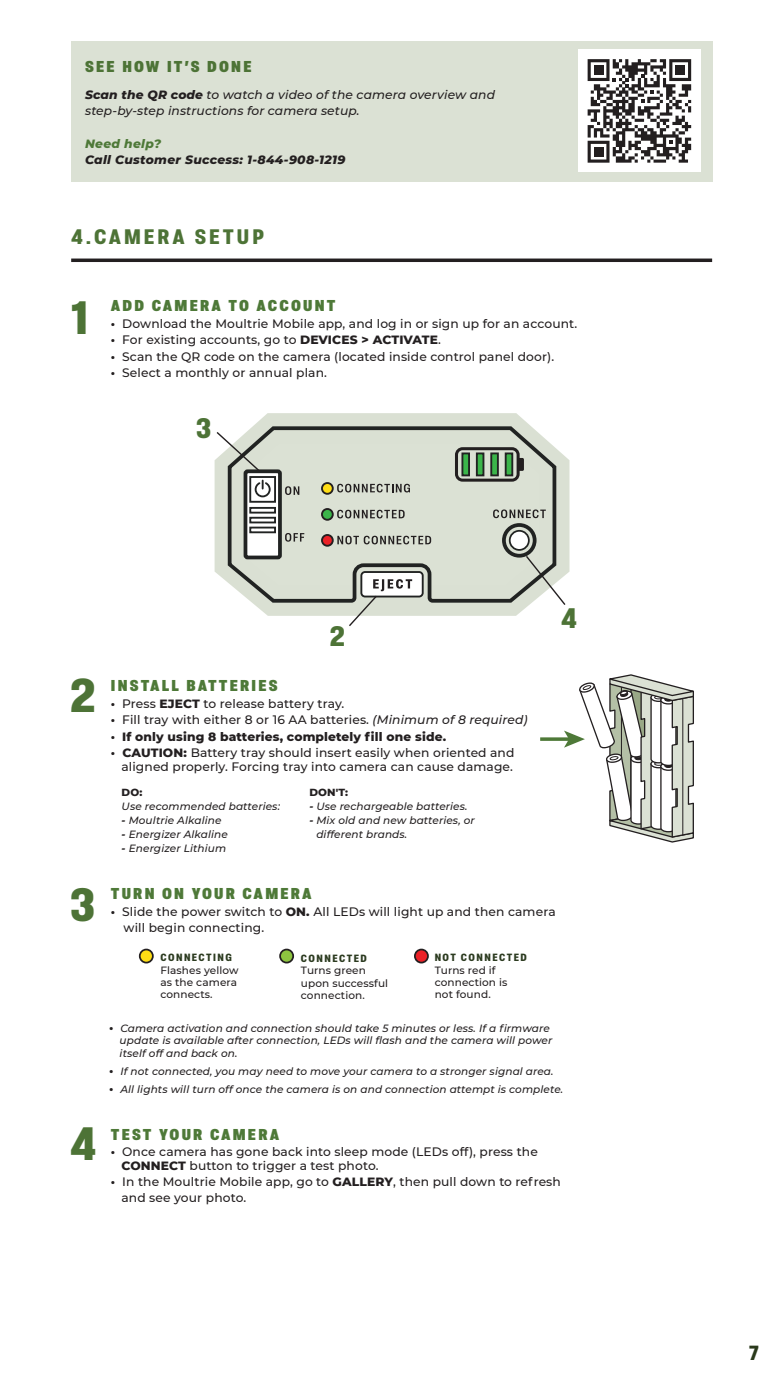
<style>
.page{position:relative;width:780px;height:1386px;background:#fff}
.page>*{position:absolute;margin:0;border:0;box-sizing:border-box;transform-origin:0 0}
.t1{font:900 semi-condensed 47.6px "Molde";color:#4d7336}
.t2{font:900 semi-condensed 46.73px "Molde";color:#4d7336}
.t3{font:900 semi-condensed 28.18px "Molde";color:#4d7336}
.t4{font:900 semi-condensed 21px "Molde";letter-spacing:.14em;color:#4d7336}
.t5{font:900 semi-condensed 20.47px "Molde";color:#2a391b;scale:.95 1}
.t6{font:800 semi-condensed 15.75px "Molde";letter-spacing:.14em;color:#4e7938}
.t7{font:800 semi-condensed 15.75px "Molde";letter-spacing:.14em;color:#4d7336}
.t8{font:500 12.25px/16.4px "Montserrat";letter-spacing:.01em;color:#231f20}
.t9{font:italic 500 12.25px/15.8px "Montserrat";letter-spacing:.01em;color:#231f20}
.t10{font:italic 800 12.25px "Montserrat";letter-spacing:.025em;color:#231f20}
.t11{font:italic 800 12.25px "Montserrat";letter-spacing:.025em;color:#4e7938}
.t12{font:italic 500 10.5px/12.2px "Montserrat";letter-spacing:.01em;color:#231f20}
.t13{font:500 10.5px/12.2px "Montserrat";letter-spacing:.01em;color:#231f20}
.t14{font:900 semi-condensed 10.5px "Molde";letter-spacing:.14em;color:#2c3b20}
.t15{font:800 10.5px "Montserrat";color:#231f20}
.s1{font-weight:800}
.s2{font-weight:700}
.s3{font-style:italic}
.s4{font-weight:700;font-style:normal;font-size:12.25px}
</style>
<div class="page">
<div style="left:71px;top:42px;width:641px;height:140px;background:#dbe1d4"></div>
<hr style="left:71px;top:259px;width:641px;height:3px;background:#231f20">
<div style="left:578px;top:50px;width:122px;height:122px;background:#fff"></div>
<svg style="left:587px;top:59px;width:104px;height:104px"></svg>
<div style="left:594px;top:65px;width:9px;height:10px;background:#231f20"></div>
<div style="left:675px;top:65px;width:10px;height:10px;background:#231f20"></div>
<div style="left:594px;top:147px;width:9px;height:9px;background:#231f20"></div>
<svg style="left:214px;top:413px;width:356px;height:203px"></svg>
<svg style="left:226px;top:423px;width:332px;height:182px;background:#cacfc4"></svg>
<svg style="left:285px;top:486px;width:14px;height:9px"></svg>
<svg style="left:285px;top:533px;width:19px;height:9px"></svg>
<svg style="left:493px;top:509px;width:53px;height:9px"></svg>
<div style="left:322px;top:483px;width:11px;height:11px;background:#fedd15;border-radius:50%"></div>
<div style="left:321px;top:482px;width:13px;height:13px;border:2px solid #231f20;border-radius:50%"></div>
<svg style="left:337px;top:484px;width:73px;height:8px"></svg>
<div style="left:322px;top:509px;width:11px;height:11px;background:#3bb54a;border-radius:50%"></div>
<div style="left:321px;top:508px;width:13px;height:13px;border:2px solid #231f20;border-radius:50%"></div>
<svg style="left:337px;top:510px;width:67px;height:8px"></svg>
<div style="left:322px;top:535px;width:11px;height:11px;background:#eb2127;border-radius:50%"></div>
<div style="left:321px;top:534px;width:13px;height:13px;border:2px solid #231f20;border-radius:50%"></div>
<svg style="left:337px;top:536px;width:94px;height:8px"></svg>
<svg style="left:455px;top:447px;width:69px;height:35px;background:#92958d"></svg>
<div style="left:361px;top:572px;width:62px;height:25px;background:#fff;border-radius:4px"></div>
<div style="left:360px;top:571px;width:63px;height:26px;border:2px solid #212322;border-radius:4px"></div>
<div style="left:249px;top:476px;width:27px;height:27px;border:2px solid #212322"></div>
<div style="left:249px;top:507px;width:27px;height:7px;border:2px solid #212322"></div>
<div style="left:249px;top:517px;width:27px;height:6px;border:2px solid #212322"></div>
<div style="left:249px;top:527px;width:27px;height:6px;border:2px solid #212322"></div>
<svg style="left:254px;top:481px;width:17px;height:17px"></svg>
<div style="left:509px;top:531px;width:20px;height:19px;background:#fff;border-radius:50%"></div>
<div style="left:509px;top:530px;width:20px;height:21px;border:2px solid #212322;border-radius:50%"></div>
<div style="left:505px;top:453px;width:7px;height:22px;background:#3bb54a"></div>
<div style="left:505px;top:452px;width:8px;height:24px;border:2px solid #212322"></div>
<div style="left:462px;top:453px;width:7px;height:22px;background:#3bb54a"></div>
<div style="left:461px;top:452px;width:9px;height:24px;border:2px solid #212322"></div>
<div style="left:477px;top:453px;width:6px;height:22px;background:#3bb54a"></div>
<div style="left:476px;top:452px;width:8px;height:24px;border:2px solid #212322"></div>
<div style="left:491px;top:453px;width:7px;height:22px;background:#3bb54a"></div>
<div style="left:490px;top:452px;width:9px;height:24px;border:2px solid #212322"></div>
<svg style="left:215px;top:430px;width:47px;height:43px"></svg>
<svg style="left:347px;top:579px;width:65px;height:47px"></svg>
<svg style="left:524px;top:554px;width:170px;height:289px"></svg>
<div style="left:140px;top:950px;width:13px;height:13px;background:#fedd15;border-radius:50%"></div>
<div style="left:139px;top:949px;width:15px;height:14px;border:2px solid #231f20;border-radius:50%"></div>
<div style="left:280px;top:950px;width:13px;height:13px;background:#8dc440;border-radius:50%"></div>
<div style="left:279px;top:949px;width:15px;height:14px;border:2px solid #231f20;border-radius:50%"></div>
<div style="left:415px;top:950px;width:13px;height:13px;background:#eb2127;border-radius:50%"></div>
<div style="left:414px;top:949px;width:15px;height:14px;border:2px solid #231f20;border-radius:50%"></div>
<p class="t7" style="left:85px;top:61px;width:168px">SEE HOW IT’S DONE</p>
<p class="t9" style="left:85px;top:87px;width:411px"><span class="s1">Scan the QR code</span> to watch a video of the camera overview and step-by-step instructions for camera setup.</p>
<p class="t11" style="left:85px;top:138px;width:77px">Need help?</p>
<p class="t10" style="left:85px;top:153px;width:262px">Call Customer Success: 1-844-908-1219</p>
<h3 class="t4" style="left:71px;top:229px;width:194px">4.CAMERA SETUP</h3>
<h2 class="t2" style="left:71px;top:301px;width:18px">1</h2>
<p class="t6" style="left:111px;top:300px;width:226px">ADD CAMERA TO ACCOUNT</p>
<p class="t8" style="left:111px;top:316px;width:468px"><span class="s2">ï</span> Download the Moultrie Mobile app, and log in or sign up for an account. <span class="s2">ï</span> For existing accounts, go to <span class="s1">DEVICES &gt; ACTIVATE</span>.<br><span class="s2">ï</span> Scan the QR code on the camera (located inside control panel door).<br><span class="s2">ï</span> Select a monthly or annual plan.</p>
<h3 class="t3" style="left:196px;top:418px;width:17px">3</h3>
<h1 class="t1" style="left:70px;top:678px;width:27px">2</h1>
<h2 class="t2" style="left:70px;top:888px;width:27px">3</h2>
<h2 class="t2" style="left:70px;top:1126px;width:28px">4</h2>
<h3 class="t3" style="left:330px;top:626px;width:17px">2</h3>
<p class="t6" style="left:111px;top:680px;width:168px">INSTALL BATTERIES</p>
<p class="t8" style="left:111px;top:696px;width:418px"><span class="s2">ï</span> Press <span class="s1">EJECT</span> to release battery tray.<br><span class="s2">ï</span> Fill tray with either 8 or 16 AA batteries. <span class="s3">(Minimum of 8 required) </span><span class="s2">ï</span> <span class="s1">If only using 8 batteries, completely fill one side.<br></span><span class="s2">ï</span> <span class="s1">CAUTION:</span> Battery tray should insert easily when oriented and</p>
<p class="t8" style="left:121px;top:759px;width:393px">aligned properly. Forcing tray into camera can cause damage.</p>
<p class="t15" style="left:122px;top:788px;width:22px">DO:</p>
<p class="t12" style="left:122px;top:801px;width:160px">Use recommended batteries:</p>
<p class="t12" style="left:122px;top:814px;width:101px"><span class="s2">-</span> Moultrie Alkaline</p>
<p class="t12" style="left:122px;top:828px;width:108px"><span class="s2">-</span> Energizer Alkaline</p>
<p class="t12" style="left:122px;top:842px;width:106px"><span class="s2">-</span> Energizer Lithium</p>
<p class="t15" style="left:309px;top:788px;width:40px">DON'T:</p>
<p class="t12" style="left:309px;top:800px;width:160px"><span class="s2">-</span> Use rechargeable batteries.</p>
<p class="t12" style="left:316px;top:814px;width:160px;line-height:14px;text-indent:-7px"><span class="s2">-</span> Mix old and new batteries, or different brands.</p>
<h3 class="t3" style="left:561px;top:608px;width:17px">4</h3>
<p class="t6" style="left:111px;top:888px;width:202px">TURN ON YOUR CAMERA</p>
<p class="t8" style="left:124px;top:904px;width:433px;text-indent:-13px"><span class="s2">ï</span> Slide the power switch to <span class="s1">ON.</span> All LEDs will light up and then camera will begin connecting.</p>
<p class="t14" style="left:160px;top:954px;width:73px">CONNECTING</p>
<p class="t13" style="left:160px;top:964px;width:80px">Flashes yellow as the camera connects.</p>
<p class="t14" style="left:301px;top:955px;width:67px">CONNECTED</p>
<p class="t13" style="left:301px;top:965px;width:89px">Turns green upon successful connection.</p>
<p class="t14" style="left:434px;top:954px;width:94px">NOT CONNECTED</p>
<p class="t13" style="left:434px;top:964px;width:74px">Turns red if connection is not found.</p>
<p class="t12" style="left:120px;top:1022px;width:434px;text-indent:-11px"><span class="s4">ï</span> Camera activation and connection should take 5 minutes or less. If a firmware update is available after connection, LEDs will flash and the camera will power itself off and back on.</p>
<p class="t12" style="left:109px;top:1062px;width:455px;line-height:18.2px"><span class="s4">ï</span> If not connected, you may need to move your camera to a stronger signal area.<br><span class="s4">ï</span> All lights will turn off once the camera is on and connection attempt is complete.</p>
<p class="t6" style="left:111px;top:1129px;width:170px">TEST YOUR CAMERA</p>
<p class="t8" style="left:121px;top:1145px;width:418px;line-height:14px;text-indent:-10px"><span class="s2">ï</span> Once camera has gone back into sleep mode (LEDs off), press the<br><span class="s1">CONNECT</span> button to trigger a test photo.</p>
<p class="t8" style="left:121px;top:1174px;width:441px;line-height:15.8px;text-indent:-10px"><span class="s2">ï</span> In the Moultrie Mobile app, go to <span class="s1">GALLERY</span>, then pull down to refresh and see your photo.</p>
<h3 class="t5" style="left:749px;top:1346px;width:12px">7</h3>
</div>
